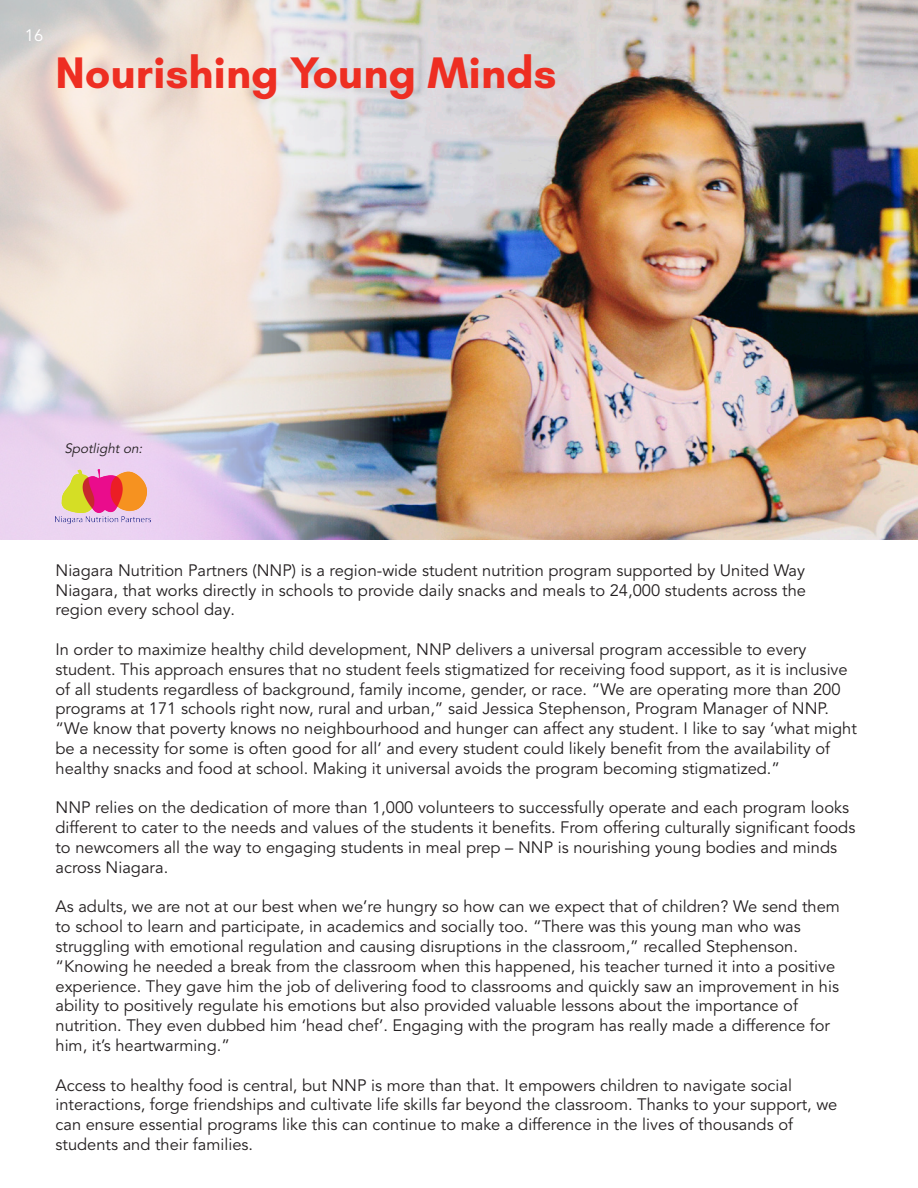
<style>
.page{position:relative;width:918px;height:1188px;background:#fff}
.page>*{position:absolute;margin:0;border:0;box-sizing:border-box;transform-origin:0 0}
.t1{font:700 45px "Glacial Indifference";color:#ee2e22}
.t2{font:16.5px/19.8px "Avenir LT Pro";color:#231f20}
.t3{font:16.5px "Avenir LT Pro";color:#fff}
.t4{font:italic 13.5px "Avenir LT Pro";color:#231f20}
</style>
<div class="page">
<img style="left:393px;top:0;width:525px;height:540px">
<img style="left:0;top:0;width:393px;height:540px">
<img style="left:56px;top:470px;width:94px;height:54px">
<p class="t3" style="left:25px;top:25px;width:20px">16</p>
<p class="t1" style="left:56px;top:45px;width:503px">Nourishing Young Minds</p>
<p class="t4" style="left:64px;top:440px;width:82px">Spotlight on:</p>
<p class="t2" style="left:56px;top:561px;width:751px">Niagara Nutrition Partners (NNP) is a region-wide student nutrition program supported by United Way</p>
<p class="t2" style="left:56px;top:580px;width:752px">Niagara, that works directly in schools to provide daily snacks and meals to 24,000 students across the</p>
<p class="t2" style="left:56px;top:600px;width:181px">region every school day.</p>
<p class="t2" style="left:56px;top:640px;width:752px">In order to maximize healthy child development, NNP delivers a universal program accessible to every</p>
<p class="t2" style="left:56px;top:660px;width:803px">student. This approach ensures that no student feels stigmatized for receiving food support, as it is inclusive of all students regardless of background, family income, gender, or race. “We are operating more than 200 programs at 171 schools right now, rural and urban,” said Jessica Stephenson, Program Manager of NNP. “We know that poverty knows no neighbourhood and hunger can affect any student. I like to say ‘what might be a necessity for some is often good for all’ and every student could likely benefit from the availability of healthy snacks and food at school. Making it universal avoids the program becoming stigmatized.”</p>
<p class="t2" style="left:56px;top:798px;width:801px">NNP relies on the dedication of more than 1,000 volunteers to successfully operate and each program looks different to cater to the needs and values of the students it benefits. From offering culturally significant foods to newcomers all the way to engaging students in meal prep – NNP is nourishing young bodies and minds across Niagara.</p>
<p class="t2" style="left:56px;top:897px;width:786px">As adults, we are not at our best when we’re hungry so how can we expect that of children? We send them</p>
<p class="t2" style="left:56px;top:917px;width:747px">to school to learn and participate, in academics and socially too. “There was this young man who was</p>
<p class="t2" style="left:56px;top:937px;width:744px">struggling with emotional regulation and causing disruptions in the classroom,” recalled Stephenson.</p>
<p class="t2" style="left:56px;top:957px;width:785px">“Knowing he needed a break from the classroom when this happened, his teacher turned it into a positive experience. They gave him the job of delivering food to classrooms and quickly saw an improvement in his ability to positively regulate his emotions but also provided valuable lessons about the importance of</p>
<p class="t2" style="left:56px;top:1016px;width:776px">nutrition. They even dubbed him ‘head chef’. Engaging with the program has really made a difference for him, it’s heartwarming.”</p>
<p class="t2" style="left:56px;top:1075px;width:738px">Access to healthy food is central, but NNP is more than that. It empowers children to navigate social</p>
<p class="t2" style="left:56px;top:1095px;width:783px">interactions, forge friendships and cultivate life skills far beyond the classroom. Thanks to your support, we can ensure essential programs like this can continue to make a difference in the lives of thousands of</p>
<p class="t2" style="left:56px;top:1135px;width:199px">students and their families.</p>
</div>
